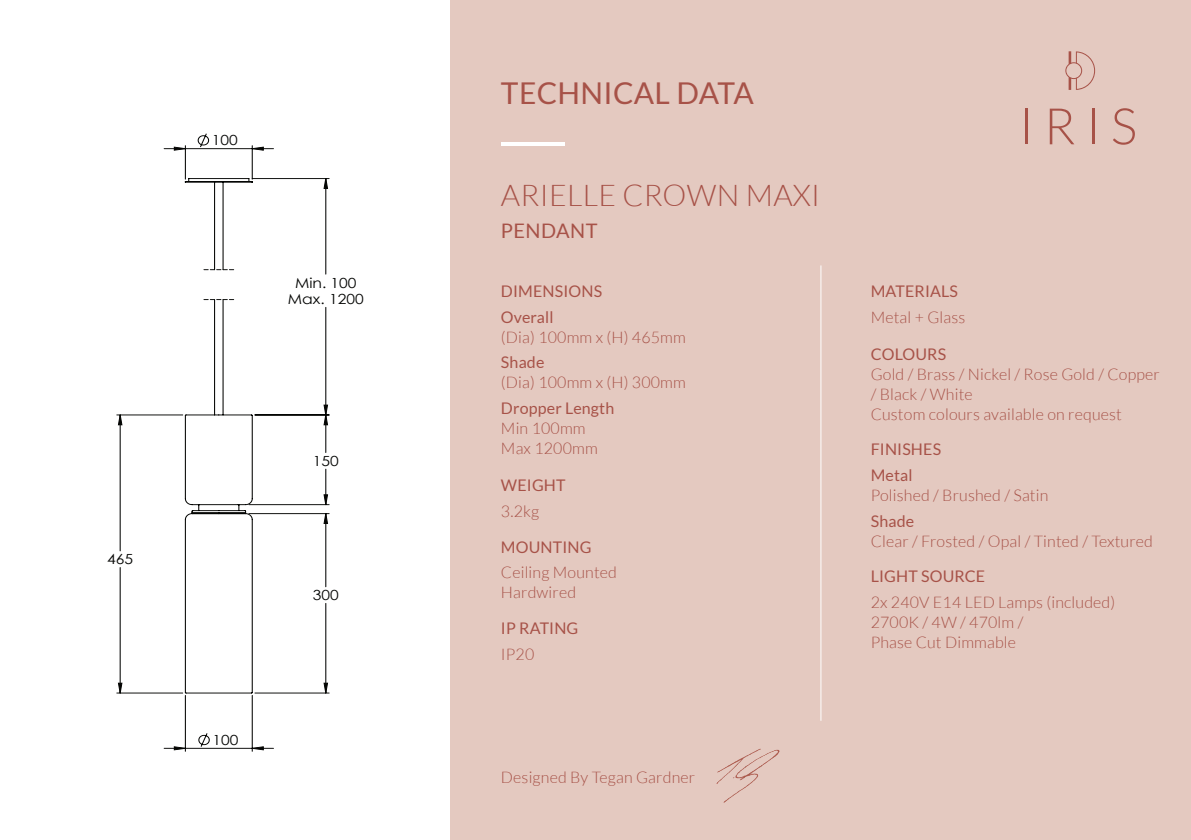
<style>
.page{position:relative;width:1191px;height:840px;background:#fff}
.page>*{position:absolute;margin:0;border:0;box-sizing:border-box;transform-origin:0 0}
.t1{font:300 30px "Lato";letter-spacing:.01em;color:#a75248}
.t2{font:30px "Lato";letter-spacing:.01em;color:#a75248}
.t3{font:20px "Lato";letter-spacing:.02em;color:#a75248}
.t4{font:300 16px/20px "Lato";letter-spacing:.01em;color:#a75248}
.t5{font:16px/25.6px "Lato";letter-spacing:.01em;color:#a75248}
.t6{font:14px/16.6px "Century Gothic";color:#040503;text-align:center;scale:1.12 1}
</style>
<div class="page">
<div style="left:451px;top:0;width:740px;height:839px;background:#e4c9c0"></div>
<hr style="left:501px;top:142px;width:63px;height:4px;background:#fff">
<hr style="left:1024px;top:109px;width:3px;height:35px;background:#a75248">
<svg style="left:1049px;top:109px;width:25px;height:35px"></svg>
<hr style="left:1091px;top:109px;width:3px;height:35px;background:#a75248">
<svg style="left:1113px;top:108px;width:21px;height:37px"></svg>
<svg style="left:1065px;top:51px;width:30px;height:39px"></svg>
<hr style="left:820px;top:265px;width:1px;height:455px;background:#fff">
<img style="left:716px;top:748px;width:64px;height:55px">
<svg style="left:198px;top:133px;width:11px;height:13px"></svg>
<hr style="left:249px;top:513px;width:80px;height:1px;background:#040503">
<hr style="left:255px;top:692px;width:74px;height:1px;background:#040503">
<hr style="left:249px;top:504px;width:80px;height:1px;background:#040503">
<hr style="left:117px;top:414px;width:66px;height:1px;background:#040503">
<hr style="left:117px;top:692px;width:66px;height:1px;background:#040503">
<hr style="left:185px;top:695px;width:1px;height:55px;background:#040503">
<hr style="left:252px;top:695px;width:1px;height:55px;background:#040503">
<hr style="left:255px;top:414px;width:74px;height:1px;background:#040503">
<hr style="left:252px;top:178px;width:77px;height:1px;background:#040503">
<hr style="left:185px;top:146px;width:1px;height:33px;background:#040503">
<hr style="left:252px;top:146px;width:1px;height:33px;background:#040503">
<svg style="left:118px;top:147px;width:209px;height:602px"></svg>
<svg style="left:185px;top:178px;width:68px;height:515px"></svg>
<p class="t6" style="left:107px;top:550px;width:25px">465</p>
<p class="t6" style="left:212px;top:132px;width:25px">100</p>
<p class="t6" style="left:288px;top:274px;width:69px">Min. 100<br>Max. 1200</p>
<p class="t6" style="left:213px;top:731px;width:25px">100</p>
<p class="t6" style="left:313px;top:452px;width:25px">150</p>
<p class="t6" style="left:313px;top:586px;width:25px">300</p>
<h1 class="t2" style="left:501px;top:76px;width:254px">TECHNICAL DATA</h1>
<h1 class="t1" style="left:501px;top:179px;width:321px">ARIELLE CROWN MAXI</h1>
<p class="t3" style="left:501px;top:219px;width:98px">PENDANT</p>
<p class="t5" style="left:501px;top:278px;width:103px">DIMENSIONS<br>Overall</p>
<p class="t4" style="left:501px;top:327px;width:186px">(Dia) 100mm x (H) 465mm</p>
<p class="t5" style="left:501px;top:349px;width:45px">Shade</p>
<p class="t4" style="left:501px;top:372px;width:186px">(Dia) 100mm x (H) 300mm</p>
<p class="t5" style="left:501px;top:395px;width:115px">Dropper Length</p>
<p class="t4" style="left:501px;top:418px;width:98px">Min 100mm<br>Max 1200mm</p>
<p class="t5" style="left:501px;top:472px;width:66px">WEIGHT</p>
<p class="t4" style="left:501px;top:501px;width:40px">3.2kg</p>
<p class="t5" style="left:501px;top:533px;width:92px">MOUNTING</p>
<p class="t4" style="left:501px;top:562px;width:117px">Ceiling Mounted<br>Hardwired</p>
<p class="t5" style="left:501px;top:614px;width:79px">IP RATING</p>
<p class="t4" style="left:501px;top:643px;width:35px">IP20</p>
<p class="t4" style="left:501px;top:767px;width:196px">Designed By Tegan Gardner</p>
<p class="t5" style="left:870px;top:278px;width:89px">MATERIALS</p>
<p class="t4" style="left:870px;top:307px;width:96px">Metal + Glass</p>
<p class="t5" style="left:870px;top:341px;width:77px">COLOURS</p>
<p class="t4" style="left:870px;top:364px;width:291px">Gold / Brass / Nickel / Rose Gold / Copper / Black / White<br>Custom colours available on request</p>
<p class="t5" style="left:870px;top:436px;width:72px">FINISHES<br>Metal</p>
<p class="t4" style="left:870px;top:485px;width:179px">Polished / Brushed / Satin</p>
<p class="t5" style="left:870px;top:508px;width:45px">Shade</p>
<p class="t4" style="left:870px;top:531px;width:284px">Clear / Frosted / Opal / Tinted / Textured</p>
<p class="t5" style="left:870px;top:563px;width:116px">LIGHT SOURCE</p>
<p class="t4" style="left:870px;top:592px;width:246px">2x 240V E14 LED Lamps (included)<br>2700K / 4W / 470lm /<br>Phase Cut Dimmable</p>
</div>
